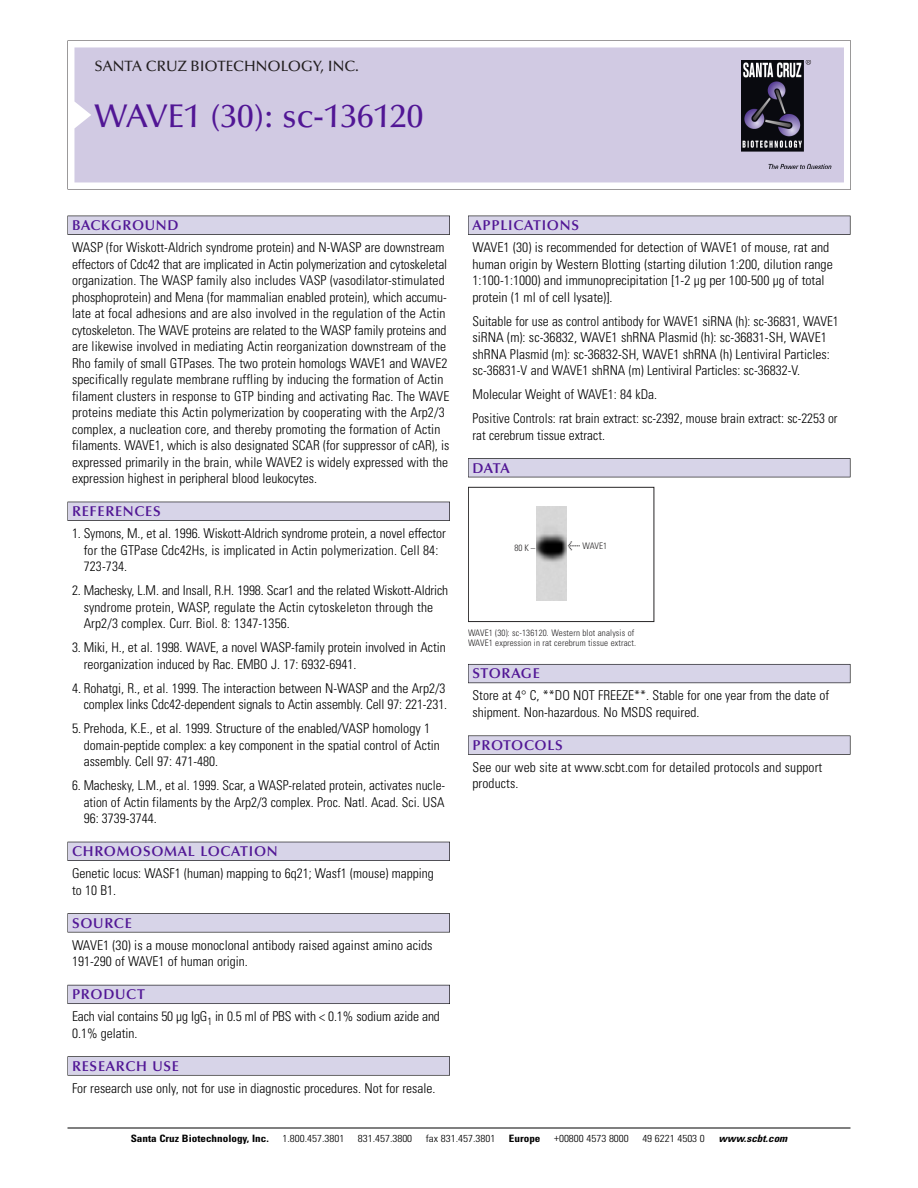
<style>
.page{position:relative;width:918px;height:1188px;background:#fff}
.page>*{position:absolute;margin:0;border:0;box-sizing:border-box;transform-origin:0 0}
.t1{font:500 33px "Optima";color:#511695}
.t2{font:500 15px "Optima";color:#231f20}
.t3{font:600 14.25px "Optima";letter-spacing:.05em;color:#511695}
.t4{font:300 condensed 13.5px/16.5px "Univers";color:#000}
.t5{font:300 condensed 10.2px "Univers";color:#000;scale:1.1 1}
.t6{font:700 condensed 10.2px "Univers";color:#000;scale:1.1 1}
.t7{font:italic 700 condensed 10.2px "Univers";color:#000;scale:1.1 1}
.t8{font:300 condensed 9px/10.5px "Univers";letter-spacing:.015em;color:#272526}
.s1{font-family:"Meta Plus";font-weight:400;font-stretch:normal;font-size:10.5px}
</style>
<div class="page">
<svg style="left:74px;top:41px;width:777px;height:148px"></svg>
<div style="left:74px;top:47px;width:770px;height:135px;background:#d1cae3"></div>
<img style="left:741px;top:60px;width:90px;height:108px">
<div style="left:68px;top:216px;width:382px;height:19px;background:#535256"></div>
<div style="left:68px;top:216px;width:381px;height:18px;background:#d7d4e8"></div>
<div style="left:68px;top:502px;width:382px;height:19px;background:#525156"></div>
<div style="left:68px;top:502px;width:381px;height:18px;background:#d7d4e8"></div>
<div style="left:68px;top:842px;width:382px;height:19px;background:#515057"></div>
<div style="left:68px;top:842px;width:381px;height:18px;background:#d7d4e8"></div>
<div style="left:68px;top:913px;width:382px;height:19px;background:#575659"></div>
<div style="left:68px;top:914px;width:381px;height:18px;background:#d7d4e8"></div>
<div style="left:68px;top:985px;width:382px;height:19px;background:#595860"></div>
<div style="left:68px;top:985px;width:381px;height:18px;background:#d7d4e8"></div>
<svg style="left:68px;top:1056px;width:382px;height:20px"></svg>
<div style="left:68px;top:1057px;width:381px;height:18px;background:#d7d4e8"></div>
<div style="left:468px;top:216px;width:382px;height:19px;background:#535256"></div>
<div style="left:468px;top:216px;width:382px;height:18px;background:#d7d4e8"></div>
<div style="left:468px;top:458px;width:382px;height:19px;background:#515155"></div>
<div style="left:468px;top:459px;width:382px;height:18px;background:#d7d4e8"></div>
<div style="left:468px;top:664px;width:382px;height:19px;background:#5e5d65"></div>
<div style="left:468px;top:665px;width:382px;height:18px;background:#d7d4e8"></div>
<div style="left:468px;top:736px;width:382px;height:19px;background:#58575a"></div>
<div style="left:468px;top:736px;width:382px;height:18px;background:#d7d4e8"></div>
<hr style="left:68px;top:1128px;width:782px;height:1px;background:#000">
<div style="left:468px;top:487px;width:186px;height:135px;border:1px solid #272526"></div>
<img style="left:536px;top:507px;width:31px;height:94px">
<p class="t2" style="left:94px;top:60px;width:266px">SANTA CRUZ BIOTECHNOLOGY, INC.</p>
<p class="t1" style="left:94px;top:102px;width:330px">WAVE1 (30): sc-136120</p>
<p class="t3" style="left:72px;top:219px;width:108px">BACKGROUND</p>
<p class="t4" style="left:72px;top:240px;width:379px">WASP (for Wiskott-Aldrich syndrome protein) and N-WASP are downstream effectors of Cdc42 that are implicated in Actin polymerization and cytoskeletal organization. The WASP family also includes VASP (vasodilator-stimulated phosphoprotein) and Mena (for mammalian enabled protein), which accumu&shy;late at focal adhesions and are also involved in the regulation of the Actin cytoskeleton. The WAVE proteins are related to the WASP family proteins and are likewise involved in mediating Actin reorganization downstream of the Rho family of small GTPases. The two protein homologs WAVE1 and WAVE2 specifically regulate membrane ruffling by inducing the formation of Actin filament clusters in response to GTP binding and activating Rac. The WAVE proteins mediate this Actin polymerization by cooperating with the Arp2/3 complex, a nucleation core, and thereby promoting the formation of Actin filaments. WAVE1, which is also designated SCAR (for suppressor of cAR), is expressed primarily in the brain, while WAVE2 is widely expressed with the expression highest in peripheral blood leukocytes.</p>
<p class="t3" style="left:72px;top:505px;width:90px">REFERENCES</p>
<p class="t4" style="left:84px;top:526px;width:364px;text-indent:-12px">1. Symons, M., et al. 1996. Wiskott-Aldrich syndrome protein, a novel effector for the GTPase Cdc42Hs, is implicated in Actin polymerization. Cell 84:<br>723-734.</p>
<p class="t4" style="left:84px;top:583px;width:366px;text-indent:-12px">2. Machesky, L.M. and Insall, R.H. 1998. Scar1 and the related Wiskott-Aldrich syndrome protein, WASP, regulate the Actin cytoskeleton through the<br>Arp2/3 complex. Curr. Biol. 8: 1347-1356.</p>
<p class="t4" style="left:84px;top:640px;width:364px;text-indent:-12px">3. Miki, H., et al. 1998. WAVE, a novel WASP-family protein involved in Actin reorganization induced by Rac. EMBO J. 17: 6932-6941.</p>
<p class="t4" style="left:72px;top:681px;width:377px;text-align:right">4. Rohatgi, R., et al. 1999. The interaction between N-WASP and the Arp2/3 complex links Cdc42-dependent signals to Actin assembly. Cell 97: 221-231.</p>
<p class="t4" style="left:84px;top:721px;width:358px;text-indent:-12px">5. Prehoda, K.E., et al. 1999. Structure of the enabled/VASP homology 1 domain-peptide complex: a key component in the spatial control of Actin assembly. Cell 97: 471-480.</p>
<p class="t4" style="left:84px;top:778px;width:363px;text-align:justify;text-indent:-12px">6. Machesky, L.M., et al. 1999. Scar, a WASP-related protein, activates nucle&shy;ation of Actin filaments by the Arp2/3 complex. Proc. Natl. Acad. Sci. USA 96: 3739-3744.</p>
<p class="t3" style="left:72px;top:845px;width:207px">CHROMOSOMAL LOCATION</p>
<p class="t4" style="left:72px;top:867px;width:363px">Genetic locus: WASF1 (human) mapping to 6q21; Wasf1 (mouse) mapping to 10 B1.</p>
<p class="t3" style="left:72px;top:917px;width:61px">SOURCE</p>
<p class="t4" style="left:72px;top:938px;width:362px">WAVE1 (30) is a mouse monoclonal antibody raised against amino acids<br>191-290 of WAVE1 of human origin.</p>
<p class="t3" style="left:72px;top:988px;width:74px">PRODUCT</p>
<p class="t4" style="left:72px;top:1010px;width:369px">Each vial contains 50 µg IgG<sub>1</sub> in 0.5 ml of PBS with &lt; 0.1% sodium azide and<br>0.1% gelatin.</p>
<p class="t3" style="left:72px;top:1060px;width:109px">RESEARCH USE</p>
<p class="t4" style="left:72px;top:1081px;width:365px">For research use only, not for use in diagnostic procedures. Not for resale.</p>
<p class="t3" style="left:473px;top:219px;width:108px">APPLICATIONS</p>
<p class="t4" style="left:473px;top:240px;width:362px">WAVE1 (30) is recommended for detection of WAVE1 of mouse, rat and human origin by Western Blotting (starting dilution 1:200, dilution range 1:100-1:1000) and immunoprecipitation [1-2 µg per 100-500 µg of total protein (1 ml of cell lysate)].</p>
<p class="t4" style="left:473px;top:314px;width:368px">Suitable for use as control antibody for WAVE1 siRNA (h): sc-36831, WAVE1 siRNA (m): sc-36832, WAVE1 shRNA Plasmid (h): sc-36831-SH, WAVE1 shRNA Plasmid (m): sc-36832-SH, WAVE1 shRNA (h) Lentiviral Particles: sc-36831-V and WAVE1 shRNA (m) Lentiviral Particles: sc-36832-V.</p>
<p class="t4" style="left:473px;top:387px;width:186px">Molecular Weight of WAVE1: 84 kDa.</p>
<p class="t4" style="left:473px;top:411px;width:367px">Positive Controls: rat brain extract: sc-2392, mouse brain extract: sc-2253 or rat cerebrum tissue extract.</p>
<p class="t3" style="left:473px;top:462px;width:39px">DATA</p>
<p class="t8" style="left:514px;top:544px;width:22px">80 K –</p>
<p class="t8" style="left:568px;top:542px;width:41px"><span class="s1">&lt;</span> WAVE1</p>
<p class="t8" style="left:468px;top:628px;width:170px">WAVE1 (30): sc-136120. Western blot analysis of<br>WAVE1 expression in rat cerebrum tissue extract.</p>
<p class="t3" style="left:473px;top:668px;width:69px">STORAGE</p>
<p class="t4" style="left:473px;top:689px;width:358px">Store at 4° C, **DO NOT FREEZE**. Stable for one year from the date of shipment. Non-hazardous. No MSDS required.</p>
<p class="t3" style="left:473px;top:739px;width:92px">PROTOCOLS</p>
<p class="t4" style="left:473px;top:760px;width:351px">See our web site at www.scbt.com for detailed protocols and support products.</p>
<p class="t6" style="left:131px;top:1135px;width:127px">Santa Cruz Biotechnology, Inc.</p>
<p class="t5" style="left:282px;top:1135px;width:58px">1.800.457.3801</p>
<p class="t5" style="left:358px;top:1135px;width:51px">831.457.3800</p>
<p class="t5" style="left:426px;top:1135px;width:65px">fax 831.457.3801</p>
<p class="t6" style="left:509px;top:1135px;width:30px">Europe</p>
<p class="t5" style="left:554px;top:1135px;width:69px">+00800 4573 8000</p>
<p class="t5" style="left:642px;top:1135px;width:58px">49 6221 4503 0</p>
<p class="t7" style="left:719px;top:1135px;width:66px">www.scbt.com</p>
</div>
